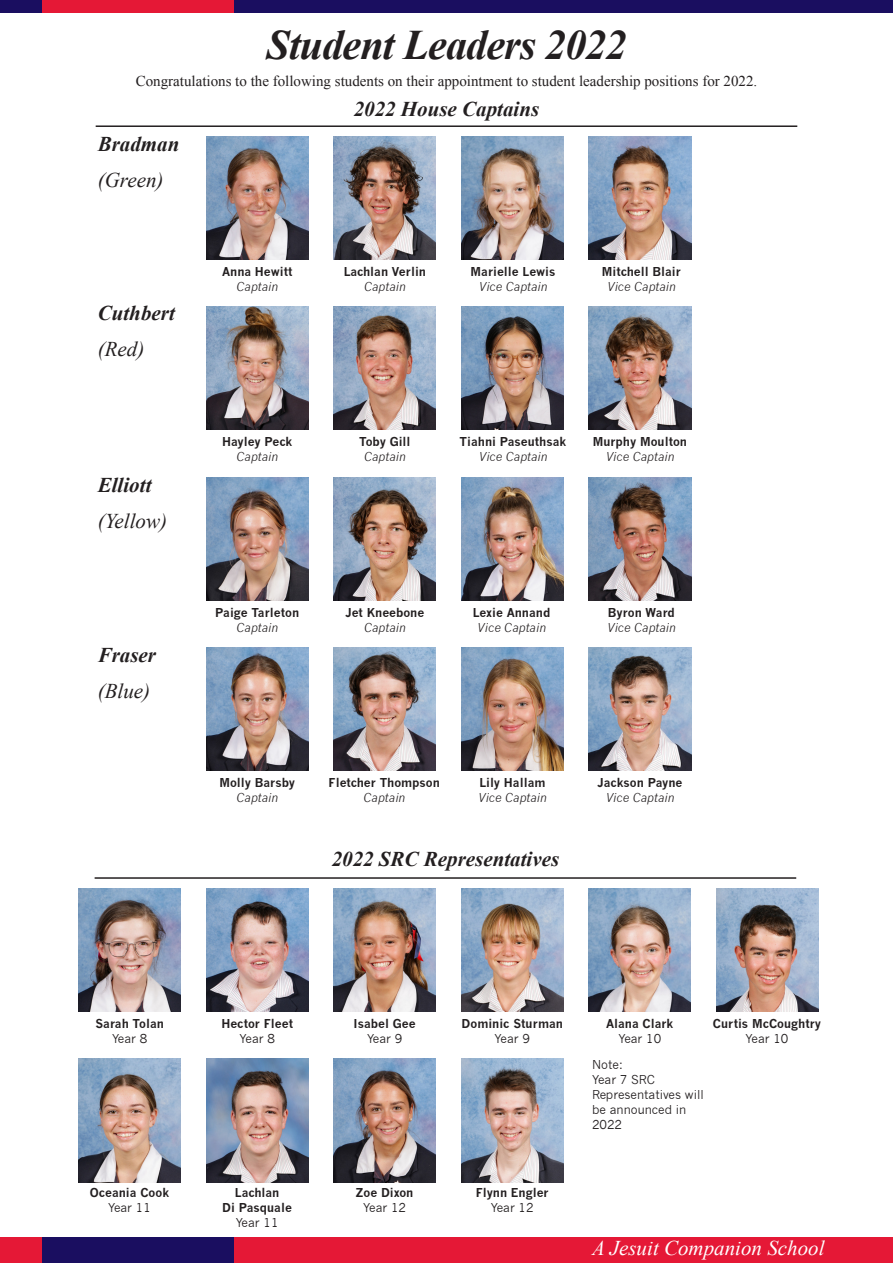
<style>
.page{position:relative;width:893px;height:1263px;background:#fff}
.page>*{position:absolute;margin:0;border:0;box-sizing:border-box;transform-origin:0 0}
.t1{font:italic 700 42px "Times New Roman";letter-spacing:-.02em;color:#231f20}
.t2{font:italic 700 21px "Times New Roman";color:#231f20}
.t3{font:italic 21px "Times New Roman";color:#231f20}
.t4{font:italic 21px "Times New Roman";color:#fff}
.t5{font:15px "Times New Roman";color:#231f20}
.t6{font:700 12px "News Gothic";color:#231f20}
.t7{font:italic 12px "News Gothic";color:#231f20}
.t8{font:12px/15px "News Gothic";color:#231f20}
</style>
<div class="page">
<div style="left:0;top:1237px;width:893px;height:26px;background:#e51836"></div>
<div style="left:43px;top:1237px;width:191px;height:26px;background:#1a0e60"></div>
<div style="left:0;top:0;width:893px;height:13px;background:#1a0e60"></div>
<div style="left:43px;top:0;width:191px;height:13px;background:#e51836"></div>
<img style="left:79px;top:888px;width:102px;height:123px">
<img style="left:206px;top:888px;width:102px;height:123px">
<img style="left:334px;top:888px;width:102px;height:123px">
<img style="left:461px;top:888px;width:102px;height:123px">
<hr style="left:95px;top:877px;width:701px;height:2px;background:#231f20">
<img style="left:589px;top:888px;width:102px;height:123px">
<img style="left:78px;top:1059px;width:103px;height:123px">
<img style="left:206px;top:1059px;width:102px;height:123px">
<img style="left:334px;top:1059px;width:102px;height:123px">
<img style="left:461px;top:1059px;width:102px;height:123px">
<hr style="left:96px;top:125px;width:701px;height:2px;background:#231f20">
<img style="left:206px;top:306px;width:102px;height:123px">
<img style="left:334px;top:306px;width:102px;height:123px">
<img style="left:461px;top:306px;width:102px;height:123px">
<img style="left:589px;top:306px;width:102px;height:123px">
<img style="left:206px;top:136px;width:102px;height:124px">
<img style="left:334px;top:136px;width:102px;height:124px">
<img style="left:461px;top:136px;width:102px;height:124px">
<img style="left:589px;top:136px;width:102px;height:124px">
<img style="left:206px;top:647px;width:102px;height:124px">
<img style="left:334px;top:647px;width:102px;height:124px">
<img style="left:461px;top:647px;width:102px;height:124px">
<img style="left:589px;top:647px;width:102px;height:124px">
<img style="left:206px;top:477px;width:102px;height:124px">
<img style="left:334px;top:477px;width:102px;height:124px">
<img style="left:461px;top:477px;width:102px;height:124px">
<img style="left:589px;top:477px;width:102px;height:124px">
<img style="left:716px;top:888px;width:102px;height:123px">
<p class="t1" style="left:267px;top:15px;width:361px">Student Leaders 2022</p>
<p class="t5" style="left:136px;top:71px;width:623px">Congratulations to the following students on their appointment to student leadership positions for 2022.</p>
<p class="t2" style="left:98px;top:129px;width:83px">Bradman</p>
<p class="t3" style="left:98px;top:165px;width:67px">(Green)</p>
<p class="t2" style="left:98px;top:299px;width:79px">Cuthbert</p>
<p class="t3" style="left:98px;top:335px;width:48px">(Red)</p>
<p class="t2" style="left:98px;top:470px;width:55px">Elliott</p>
<p class="t3" style="left:98px;top:506px;width:71px">(Yellow)</p>
<p class="t2" style="left:98px;top:640px;width:60px">Fraser</p>
<p class="t3" style="left:98px;top:676px;width:54px">(Blue)</p>
<p class="t2" style="left:354px;top:94px;width:187px">2022 House Captains</p>
<p class="t6" style="left:222px;top:264px;width:72px">Anna Hewitt</p>
<p class="t7" style="left:236px;top:280px;width:44px">Captain</p>
<p class="t6" style="left:344px;top:264px;width:84px">Lachlan Verlin</p>
<p class="t7" style="left:364px;top:280px;width:44px">Captain</p>
<p class="t6" style="left:471px;top:264px;width:86px">Marielle Lewis</p>
<p class="t7" style="left:478px;top:280px;width:71px">Vice Captain</p>
<p class="t6" style="left:602px;top:264px;width:80px">Mitchell Blair</p>
<p class="t7" style="left:607px;top:280px;width:71px">Vice Captain</p>
<p class="t6" style="left:222px;top:434px;width:72px">Hayley Peck</p>
<p class="t7" style="left:236px;top:449px;width:44px">Captain</p>
<p class="t6" style="left:359px;top:434px;width:53px">Toby Gill</p>
<p class="t7" style="left:364px;top:449px;width:44px">Captain</p>
<p class="t6" style="left:460px;top:434px;width:108px">Tiahni Paseuthsak</p>
<p class="t7" style="left:478px;top:449px;width:71px">Vice Captain</p>
<p class="t6" style="left:593px;top:434px;width:96px">Murphy Moulton</p>
<p class="t7" style="left:605px;top:449px;width:71px">Vice Captain</p>
<p class="t6" style="left:215px;top:605px;width:85px">Paige Tarleton</p>
<p class="t7" style="left:236px;top:620px;width:44px">Captain</p>
<p class="t6" style="left:345px;top:605px;width:80px">Jet Kneebone</p>
<p class="t7" style="left:364px;top:620px;width:44px">Captain</p>
<p class="t6" style="left:473px;top:605px;width:79px">Lexie Annand</p>
<p class="t7" style="left:477px;top:620px;width:71px">Vice Captain</p>
<p class="t6" style="left:608px;top:605px;width:68px">Byron Ward</p>
<p class="t7" style="left:607px;top:620px;width:71px">Vice Captain</p>
<p class="t6" style="left:219px;top:775px;width:77px">Molly Barsby</p>
<p class="t7" style="left:236px;top:790px;width:44px">Captain</p>
<p class="t6" style="left:329px;top:775px;width:113px">Fletcher Thompson</p>
<p class="t7" style="left:363px;top:790px;width:44px">Captain</p>
<p class="t6" style="left:479px;top:775px;width:68px">Lily Hallam</p>
<p class="t7" style="left:478px;top:790px;width:71px">Vice Captain</p>
<p class="t2" style="left:332px;top:844px;width:229px">2022 SRC Representatives</p>
<p class="t6" style="left:597px;top:775px;width:87px">Jackson Payne</p>
<p class="t7" style="left:605px;top:790px;width:71px">Vice Captain</p>
<p class="t6" style="left:95px;top:1016px;width:70px">Sarah Tolan</p>
<p class="t8" style="left:112px;top:1031px;width:37px">Year 8</p>
<p class="t6" style="left:221px;top:1016px;width:73px">Hector Fleet</p>
<p class="t8" style="left:240px;top:1031px;width:37px">Year 8</p>
<p class="t6" style="left:90px;top:1186px;width:81px">Oceania Cook</p>
<p class="t8" style="left:108px;top:1200px;width:44px">Year 11</p>
<p class="t6" style="left:235px;top:1186px;width:46px">Lachlan</p>
<p class="t6" style="left:222px;top:1201px;width:71px">Di Pasquale</p>
<p class="t8" style="left:236px;top:1215px;width:44px">Year 11</p>
<p class="t6" style="left:354px;top:1016px;width:64px">Isabel Gee</p>
<p class="t8" style="left:367px;top:1031px;width:37px">Year 9</p>
<p class="t6" style="left:356px;top:1186px;width:59px">Zoe Dixon</p>
<p class="t8" style="left:363px;top:1200px;width:44px">Year 12</p>
<p class="t6" style="left:462px;top:1016px;width:103px">Dominic Sturman</p>
<p class="t8" style="left:495px;top:1031px;width:37px">Year 9</p>
<p class="t6" style="left:476px;top:1186px;width:74px">Flynn Engler</p>
<p class="t8" style="left:491px;top:1200px;width:44px">Year 12</p>
<p class="t6" style="left:606px;top:1016px;width:69px">Alana Clark</p>
<p class="t8" style="left:618px;top:1031px;width:44px">Year 10</p>
<p class="t8" style="left:592px;top:1057px;width:32px">Note:</p>
<p class="t8" style="left:592px;top:1072px;width:113px">Year 7 SRC<br>Representatives will</p>
<p class="t8" style="left:592px;top:1102px;width:96px">be announced in</p>
<p class="t8" style="left:592px;top:1117px;width:31px">2022</p>
<p class="t6" style="left:713px;top:1016px;width:110px">Curtis McCoughtry</p>
<p class="t8" style="left:746px;top:1031px;width:44px">Year 10</p>
<p class="t4" style="left:592px;top:1234px;width:234px">A Jesuit Companion School</p>
</div>
